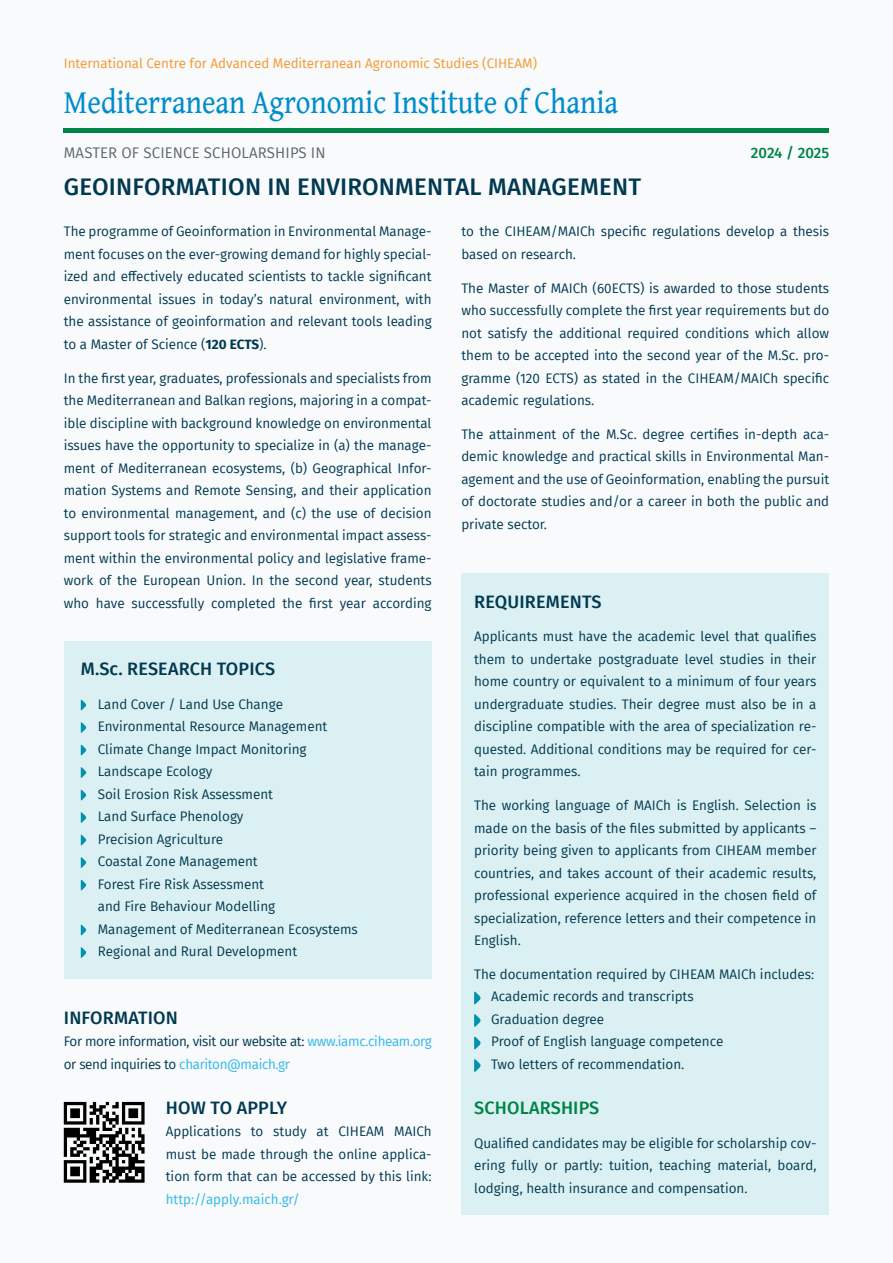
<style>
.page{position:relative;width:893px;height:1263px;background:#f8fafc}
.page>*{position:absolute;margin:0;border:0;box-sizing:border-box;transform-origin:0 0}
.t1{font:33.75px "Gentium Book Basic";color:#008dcb;scale:.86 1}
.t2{font:500 24px "Fira Sans";letter-spacing:.01em;color:#013951}
.t3{font:500 18px "Fira Sans";letter-spacing:.01em;color:#013951}
.t4{font:500 18px "Fira Sans";letter-spacing:.01em;color:#008347}
.t5{font:15px "Fira Sans";letter-spacing:.01em;color:#5a686d}
.t6{font:500 15px "Fira Sans";letter-spacing:-.005em;color:#008347}
.t7{font:13.5px/22.5px "Fira Sans";color:#013951;text-align:justify}
.t8{font:13.5px/22.5px "Fira Sans";letter-spacing:-.025em;color:#013951}
.t9{font:13.5px "Fira Sans";color:#f5972b}
.t10{font:13.5px "Fira Sans";color:#30b8eb}
.s1{font-weight:700}
.s2{color:#30b8eb}
</style>
<div class="page">
<div style="left:64px;top:128px;width:765px;height:5px;background:#008347"></div>
<div style="left:461px;top:574px;width:368px;height:641px;background:#dbf0f2"></div>
<svg style="left:474px;top:991px;width:7px;height:13px"></svg>
<svg style="left:474px;top:1014px;width:7px;height:13px"></svg>
<svg style="left:474px;top:1036px;width:7px;height:13px"></svg>
<svg style="left:474px;top:1059px;width:7px;height:13px"></svg>
<svg style="left:64px;top:1102px;width:81px;height:81px"></svg>
<div style="left:64px;top:641px;width:368px;height:338px;background:#dbf0f2"></div>
<svg style="left:81px;top:700px;width:6px;height:10px"></svg>
<svg style="left:81px;top:722px;width:6px;height:11px"></svg>
<svg style="left:81px;top:745px;width:6px;height:10px"></svg>
<svg style="left:81px;top:767px;width:6px;height:11px"></svg>
<svg style="left:81px;top:790px;width:6px;height:10px"></svg>
<svg style="left:81px;top:812px;width:6px;height:11px"></svg>
<svg style="left:81px;top:835px;width:6px;height:10px"></svg>
<svg style="left:81px;top:857px;width:6px;height:11px"></svg>
<svg style="left:81px;top:880px;width:6px;height:10px"></svg>
<svg style="left:81px;top:925px;width:6px;height:10px"></svg>
<svg style="left:81px;top:947px;width:6px;height:11px"></svg>
<p class="t9" style="left:64px;top:53px;width:475px">International Centre for Advanced Mediterranean Agronomic Studies (CIHEAM)</p>
<h1 class="t1" style="left:64px;top:77px;width:646px">Mediterranean Agronomic Institute of Chania</h1>
<p class="t5" style="left:64px;top:142px;width:263px">MASTER OF SCIENCE SCHOLARSHIPS IN</p>
<h2 class="t2" style="left:64px;top:168px;width:579px">GEOINFORMATION IN ENVIRONMENTAL MANAGEMENT</h2>
<p class="t6" style="left:751px;top:140px;width:80px">2024 / 2025</p>
<p class="t7" style="left:64px;top:220px;width:369px">The programme of Geoinformation in Environmental Manage&shy;ment focuses on the ever-growing demand for highly special&shy;ized and effectively educated scientists to tackle significant environmental issues in today’s natural environment, with the assistance of geoinformation and relevant tools leading to a Master of Science (<span class="s1">120 ECTS</span>).</p>
<p class="t7" style="left:64px;top:366px;width:369px">In the first year, graduates, professionals and specialists from the Mediterranean and Balkan regions, majoring in a compat&shy;ible discipline with background knowledge on environmental issues have the opportunity to specialize in (a) the manage&shy;ment of Mediterranean ecosystems, (b) Geographical Infor&shy;mation Systems and Remote Sensing, and their application to environmental management, and (c) the use of decision support tools for strategic and environmental impact assess&shy;ment within the environmental policy and legislative frame&shy;work of the European Union. In the second year, students who have successfully completed the first year according</p>
<h3 class="t3" style="left:81px;top:654px;width:196px">M.SC. RESEARCH TOPICS</h3>
<p class="t7" style="left:98px;top:692px;width:262px;text-align:left">Land Cover / Land Use Change<br>Environmental Resource Management<br>Climate Change Impact Monitoring<br>Landscape Ecology<br>Soil Erosion Risk Assessment<br>Land Surface Phenology<br>Precision Agriculture<br>Coastal Zone Management<br>Forest Fire Risk Assessment<br>and Fire Behaviour Modelling<br>Management of Mediterranean Ecosystems<br>Regional and Rural Development</p>
<h3 class="t3" style="left:64px;top:1003px;width:116px">I NFORMATION</h3>
<p class="t8" style="left:64px;top:1030px;width:370px">For more information, visit our website at: <span class="s2">www.iamc.ciheam.org </span>or send inquiries to <span class="s2">chariton@maich.gr</span></p>
<h3 class="t3" style="left:166px;top:1093px;width:123px">H OW TO APPLY</h3>
<p class="t7" style="left:166px;top:1120px;width:267px">Applications to study at CIHEAM MAICh must be made through the online applica&shy;tion form that can be accessed by this link:</p>
<p class="t10" style="left:166px;top:1189px;width:136px">http://apply.maich.gr/</p>
<p class="t7" style="left:461px;top:220px;width:369px">to the CIHEAM/MAICh specific regulations develop a thesis based on research.</p>
<p class="t7" style="left:461px;top:276px;width:369px">The Master of MAICh (60ECTS) is awarded to those students who successfully complete the first year requirements but do not satisfy the additional required conditions which allow them to be accepted into the second year of the M.Sc. pro&shy;gramme (120 ECTS) as stated in the CIHEAM/MAICh specific academic regulations.</p>
<p class="t7" style="left:461px;top:422px;width:369px">The attainment of the M.Sc. degree certifies in-depth aca&shy;demic knowledge and practical skills in Environmental Man&shy;agement and the use of Geoinformation, enabling the pursuit of doctorate studies and/or a career in both the public and private sector.</p>
<h3 class="t3" style="left:474px;top:587px;width:129px">REQUIREMENTS</h3>
<p class="t7" style="left:474px;top:625px;width:344px">Applicants must have the academic level that qualifies them to undertake postgraduate level studies in their home country or equivalent to a minimum of four years undergraduate studies. Their degree must also be in a discipline compatible with the area of specialization re&shy;quested. Additional conditions may be required for cer&shy;tain programmes.</p>
<p class="t7" style="left:474px;top:794px;width:344px">The working language of MAICh is English. Selection is made on the basis of the files submitted by applicants – priority being given to applicants from CIHEAM member countries, and takes account of their academic results, professional experience acquired in the chosen field of specialization, reference letters and their competence in English.</p>
<p class="t7" style="left:491px;top:963px;width:325px;text-align:left;text-indent:-17px">The documentation required by CIHEAM MAICh includes:<br>Academic records and transcripts<br>Graduation degree<br>Proof of English language competence<br>Two letters of recommendation.</p>
<h3 class="t4" style="left:474px;top:1093px;width:127px">SCHOLARSHIPS</h3>
<p class="t7" style="left:474px;top:1131px;width:344px">Qualified candidates may be eligible for scholarship cov&shy;ering fully or partly: tuition, teaching material, board, lodging, health insurance and compensation.</p>
</div>
